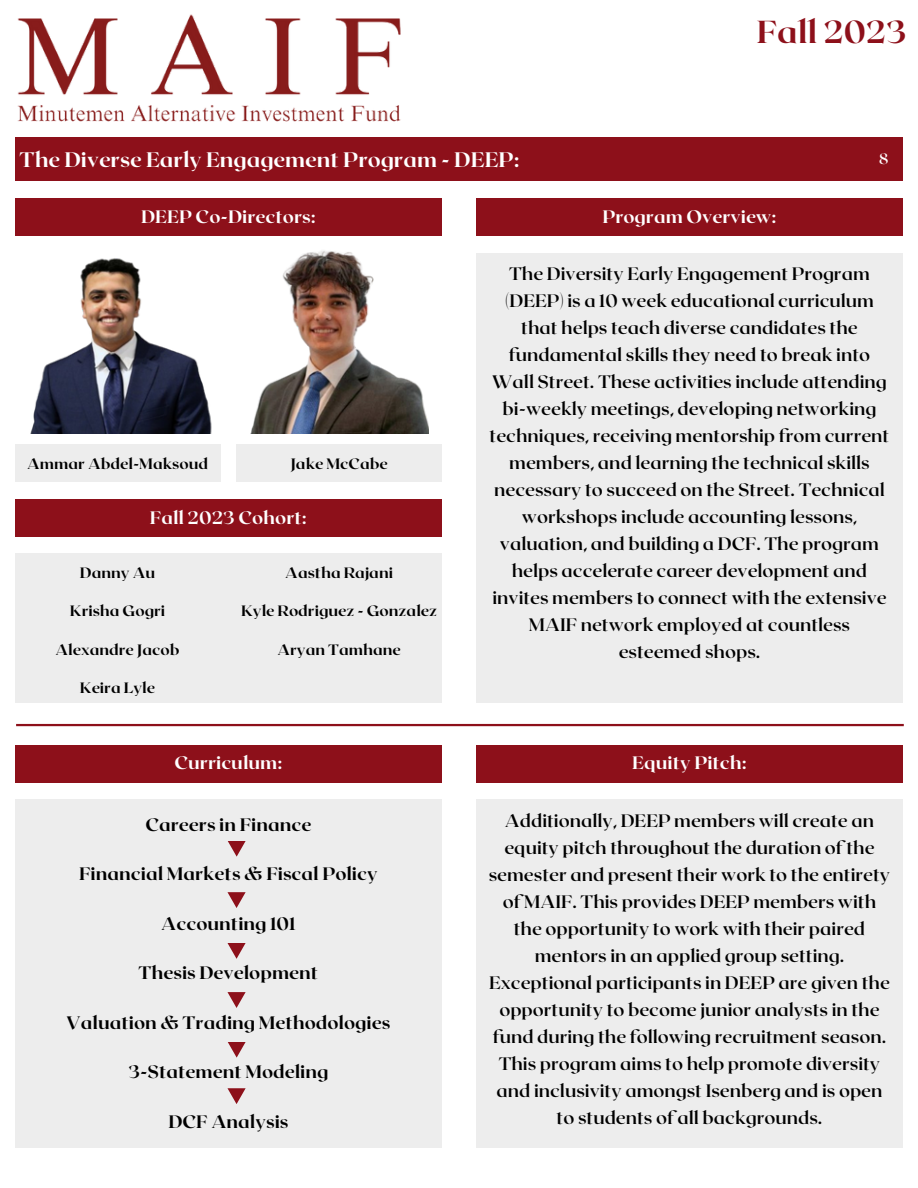
<style>
.page{position:relative;width:918px;height:1188px;background:#fff}
.page>*{position:absolute;margin:0;border:0;box-sizing:border-box;transform-origin:0 0}
.t1{font:800 31.8px "Roxborough CF";color:#8d101a}
.t2{font:800 21px "Roxborough CF";color:#fff}
.t3{font:700 18px/27px "Roxborough CF";color:#000;text-align:center}
.t4{font:800 18px "Roxborough CF";color:#000}
.t5{font:800 18px "Roxborough CF";color:#fff}
.t6{font:800 15px "Roxborough CF";color:#000}
.t7{font:700 15px "Roxborough CF";color:#fff}
</style>
<div class="page">
<img style="left:17px;top:14px;width:384px;height:108px">
<div style="left:15px;top:137px;width:888px;height:43px;background:#8d101a"></div>
<div style="left:15px;top:745px;width:427px;height:38px;background:#8d101a"></div>
<div style="left:15px;top:554px;width:427px;height:149px;background:#ededed"></div>
<div style="left:15px;top:499px;width:427px;height:38px;background:#8d101a"></div>
<div style="left:15px;top:799px;width:427px;height:349px;background:#ededed"></div>
<div style="left:476px;top:253px;width:427px;height:449px;background:#ededed"></div>
<div style="left:237px;top:444px;width:205px;height:38px;background:#ededed"></div>
<img style="left:251px;top:250px;width:177px;height:184px">
<div style="left:15px;top:444px;width:205px;height:38px;background:#ededed"></div>
<img style="left:30px;top:258px;width:182px;height:176px">
<div style="left:476px;top:198px;width:427px;height:38px;background:#8d101a"></div>
<div style="left:15px;top:198px;width:427px;height:38px;background:#8d101a"></div>
<div style="left:476px;top:799px;width:427px;height:349px;background:#ededed"></div>
<div style="left:476px;top:745px;width:427px;height:38px;background:#8d101a"></div>
<hr style="left:16px;top:724px;width:888px;height:2px;background:#8d101a">
<svg style="left:228px;top:841px;width:18px;height:16px"></svg>
<svg style="left:227px;top:892px;width:19px;height:16px"></svg>
<svg style="left:227px;top:943px;width:19px;height:16px"></svg>
<svg style="left:227px;top:992px;width:19px;height:16px"></svg>
<svg style="left:227px;top:1088px;width:19px;height:16px"></svg>
<svg style="left:228px;top:1042px;width:18px;height:16px"></svg>
<p class="t2" style="left:20px;top:146px;width:501px">The Diverse Early Engagement Program - DEEP:</p>
<p class="t1" style="left:757px;top:11px;width:151px">Fall 2023</p>
<p class="t7" style="left:879px;top:149px;width:11px">8</p>
<p class="t5" style="left:141px;top:205px;width:176px">DEEP Co-Directors:</p>
<p class="t5" style="left:602px;top:205px;width:176px">Program Overview:</p>
<p class="t6" style="left:27px;top:454px;width:182px">Ammar Abdel-Maksoud</p>
<p class="t6" style="left:290px;top:454px;width:99px">Jake McCabe</p>
<p class="t5" style="left:150px;top:506px;width:159px">Fall 2023 Cohort:</p>
<p class="t6" style="left:80px;top:563px;width:77px">Danny Au</p>
<p class="t6" style="left:70px;top:601px;width:97px">Krisha Gogri</p>
<p class="t6" style="left:56px;top:640px;width:126px">Alexandre Jacob</p>
<p class="t6" style="left:80px;top:678px;width:77px">Keira Lyle</p>
<p class="t6" style="left:285px;top:563px;width:109px">Aastha Rajani</p>
<p class="t6" style="left:241px;top:601px;width:198px">Kyle Rodriguez - Gonzalez</p>
<p class="t6" style="left:278px;top:640px;width:125px">Aryan Tamhane</p>
<p class="t5" style="left:175px;top:751px;width:109px">Curriculum:</p>
<p class="t4" style="left:145px;top:813px;width:167px">Careers in Finance</p>
<p class="t4" style="left:79px;top:862px;width:300px">Financial Markets &amp; Fiscal Policy</p>
<p class="t4" style="left:161px;top:912px;width:136px">Accounting 101</p>
<p class="t4" style="left:139px;top:961px;width:181px">Thesis Development</p>
<p class="t4" style="left:67px;top:1011px;width:325px">Valuation &amp; Trading Methodologies</p>
<p class="t4" style="left:128px;top:1060px;width:201px">3-Statement Modeling</p>
<p class="t4" style="left:168px;top:1110px;width:122px">DCF Analysis</p>
<p class="t3" style="left:490px;top:260px;width:401px">The Diversity Early Engagement Program (DEEP) is a 10 week educational curriculum that helps teach diverse candidates the fundamental skills they need to break into Wall Street. These activities include attending bi-weekly meetings, developing networking techniques, receiving mentorship from current members, and learning the technical skills necessary to succeed on the Street. Technical workshops include accounting lessons, valuation, and building a DCF. The program helps accelerate career development and invites members to connect with the extensive MAIF network employed at countless esteemed shops.</p>
<p class="t5" style="left:632px;top:751px;width:116px">Equity Pitch:</p>
<p class="t3" style="left:489px;top:806px;width:403px">Additionally, DEEP members will create an equity pitch throughout the duration of the semester and present their work to the entirety of MAIF. This provides DEEP members with the opportunity to work with their paired mentors in an applied group setting.<br>Exceptional participants in DEEP are given the opportunity to become junior analysts in the fund during the following recruitment season.<br>This program aims to help promote diversity and inclusivity amongst Isenberg and is open to students of all backgrounds.</p>
</div>
